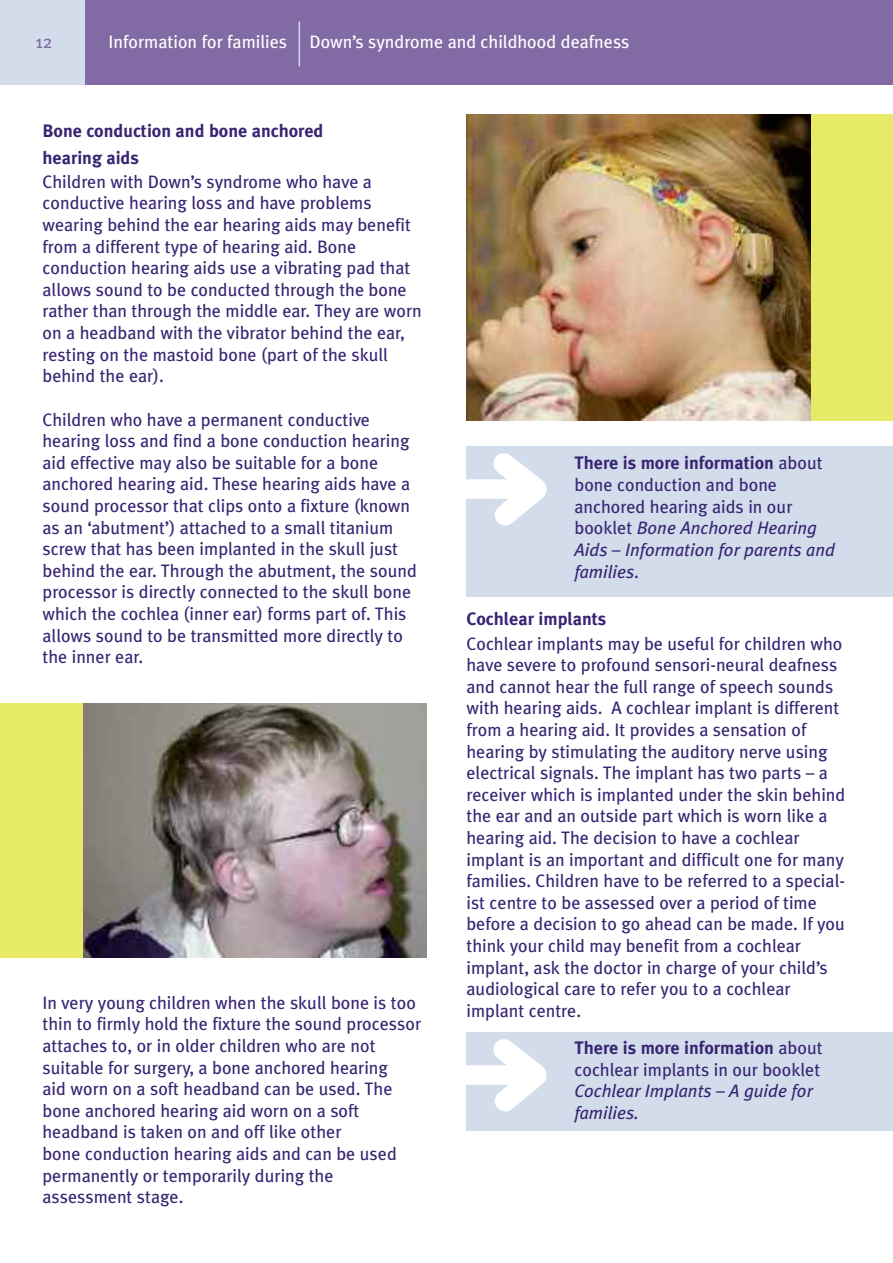
<style>
.page{position:relative;width:893px;height:1263px;background:#fff}
.page>*{position:absolute;margin:0;border:0;box-sizing:border-box;transform-origin:0 0}
.t1{font:18px/21.6px "Meta Plus";color:#382573}
.t2{font:18px "Meta Plus";color:#fff}
.t3{font:700 18px/26.2px "Meta Plus";color:#382573}
.t4{font:italic 18px/21.6px "Meta Plus";color:#382573}
.t5{font:18px "Meta Plus";color:#826ba5}
.s1{font-weight:700}
.s2{font-style:italic}
</style>
<div class="page">
<div style="left:0;top:0;width:893px;height:85px;background:#826ba5"></div>
<div style="left:0;top:0;width:85px;height:85px;background:#d2dceb"></div>
<hr style="left:299px;top:21px;width:1px;height:45px;background:#d2dceb">
<div style="left:466px;top:1032px;width:427px;height:99px;background:#d2dceb"></div>
<div style="left:466px;top:1065px;width:64px;height:20px;background:#fff"></div>
<svg style="left:474px;top:1039px;width:73px;height:72px"></svg>
<div style="left:466px;top:446px;width:427px;height:151px;background:#d2dceb"></div>
<div style="left:466px;top:479px;width:64px;height:20px;background:#fff"></div>
<svg style="left:474px;top:453px;width:73px;height:72px"></svg>
<img style="left:83px;top:703px;width:343px;height:255px">
<div style="left:0;top:703px;width:83px;height:255px;background:#e7ea67"></div>
<img style="left:467px;top:115px;width:345px;height:306px">
<div style="left:812px;top:115px;width:81px;height:306px;background:#e7ea67"></div>
<p class="t5" style="left:35px;top:32px;width:19px">12</p>
<p class="t2" style="left:109px;top:32px;width:522px">Information for families Down’s syndrome and childhood deafness</p>
<p class="t3" style="left:43px;top:118px;width:282px">Bone conduction and bone anchored hearing aids</p>
<p class="t1" style="left:43px;top:171px;width:381px">Children with Down’s syndrome who have a conductive hearing loss and have problems wearing behind the ear hearing aids may benefit from a different type of hearing aid. Bone conduction hearing aids use a vibrating pad that allows sound to be conducted through the bone rather than through the middle ear. They are worn on a headband with the vibrator behind the ear, resting on the mastoid bone (part of the skull behind the ear).</p>
<p class="t1" style="left:43px;top:408px;width:376px">Children who have a permanent conductive hearing loss and find a bone conduction hearing aid effective may also be suitable for a bone anchored hearing aid. These hearing aids have a sound processor that clips onto a fixture (known as an ‘abutment’) attached to a small titanium screw that has been implanted in the skull just behind the ear. Through the abutment, the sound processor is directly connected to the skull bone which the cochlea (inner ear) forms part of. This allows sound to be transmitted more directly to the inner ear.</p>
<p class="t1" style="left:42px;top:992px;width:380px">In very young children when the skull bone is too thin to firmly hold the fixture the sound processor attaches to, or in older children who are not suitable for surgery, a bone anchored hearing<br>aid worn on a soft headband can be used. The bone anchored hearing aid worn on a soft headband is taken on and off like other<br>bone conduction hearing aids and can be used permanently or temporarily during the assessment stage.</p>
<p class="t1" style="left:574px;top:452px;width:262px"><span class="s1">There is more information</span> about bone conduction and bone anchored hearing aids in our booklet <span class="s2">Bone Anchored Hearing<br>Aids – Information for parents and families</span>.</p>
<p class="t3" style="left:466px;top:606px;width:141px">Cochlear implants</p>
<p class="t1" style="left:466px;top:632px;width:380px">Cochlear implants may be useful for children who have severe to profound sensori-neural deafness and cannot hear the full range of speech sounds with hearing aids. A cochlear implant is different from a hearing aid. It provides a sensation of hearing by stimulating the auditory nerve using electrical signals. The implant has two parts – a receiver which is implanted under the skin behind the ear and an outside part which is worn like a hearing aid. The decision to have a cochlear implant is an important and difficult one for many families. Children have to be referred to a special&shy;ist centre to be assessed over a period of time before a decision to go ahead can be made. If you think your child may benefit from a cochlear implant, ask the doctor in charge of your child’s audiological care to refer you to a cochlear implant centre.</p>
<p class="t1" style="left:574px;top:1037px;width:250px"><span class="s1">There is more information</span> about cochlear implants in our booklet</p>
<p class="t4" style="left:574px;top:1080px;width:240px">Cochlear Implants – A guide for families.</p>
</div>
